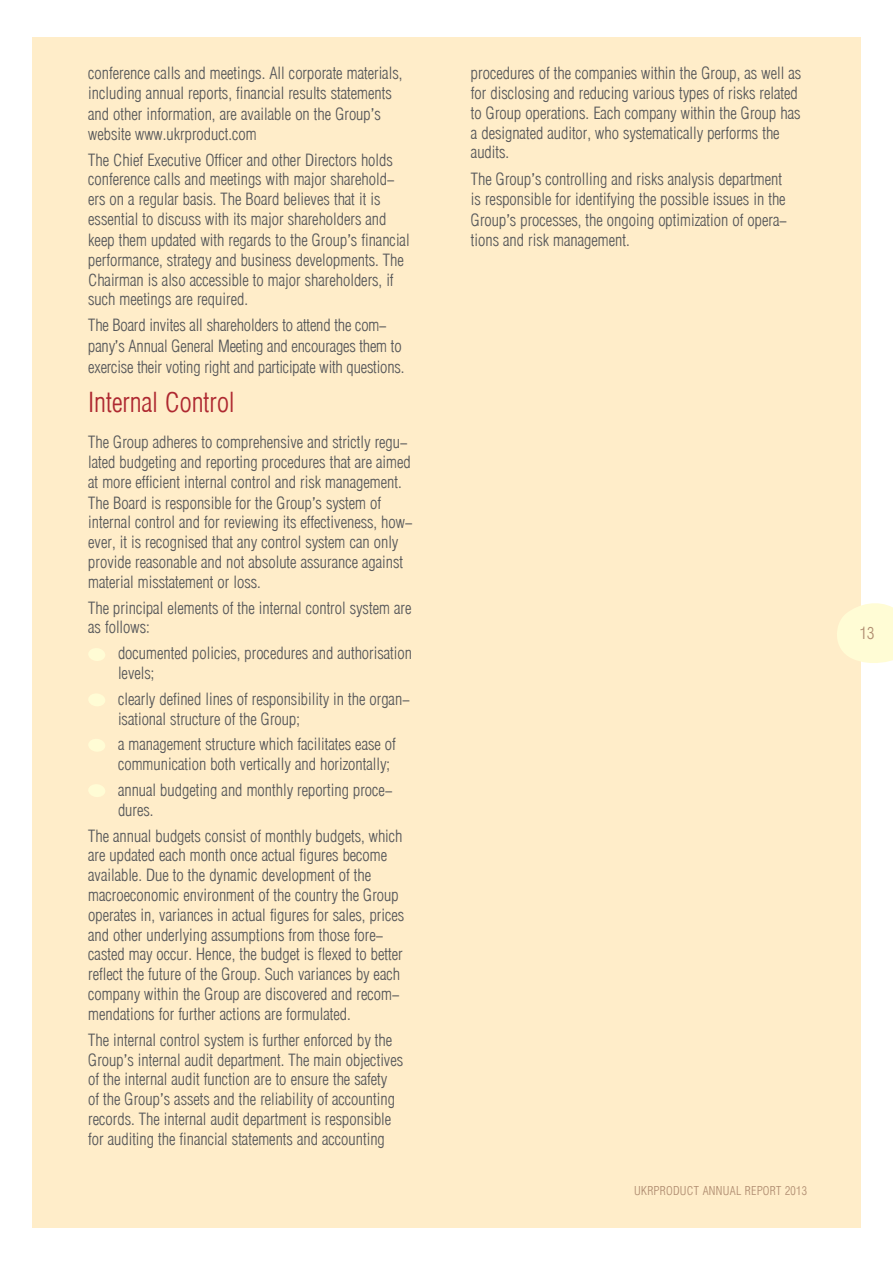
<style>
.page{position:relative;width:893px;height:1263px;background:#fff}
.page>*{position:absolute;margin:0;border:0;box-sizing:border-box;transform-origin:0 0}
.t1{font:300 27px "Helios Cond";color:#ae2830}
.t2{font:300 16.5px/19.8px "Helios Cond";color:#58595b}
.t3{font:300 16.5px "Helios Cond";color:#b08d71}
.t4{font:300 12px "Helios Cond";letter-spacing:.025em;color:#b08d71}
.s1{font-family:"PF Din Text Cond Pro";font-weight:400}
</style>
<div class="page">
<div style="left:32px;top:37px;width:829px;height:1191px;background:#ffedc9"></div>
<svg style="left:837px;top:603px;width:56px;height:60px"></svg>
<svg style="left:88px;top:648px;width:17px;height:13px"></svg>
<svg style="left:88px;top:694px;width:17px;height:12px"></svg>
<svg style="left:88px;top:739px;width:17px;height:13px"></svg>
<svg style="left:88px;top:784px;width:17px;height:13px"></svg>
<p class="t2" style="left:88px;top:64px;width:316px;line-height:20.2px">conference calls and meetings. All corporate materials, including annual reports, financial results statements and other information, are available on the Group<span class="s1">’</span>s website www.ukrproduct.com</p>
<p class="t2" style="left:88px;top:150px;width:323px">The Chief Executive Officer and other Directors holds conference calls and meetings with major sharehold&shy;ers on a regular basis. The Board believes that it is essential to discuss with its major shareholders and keep them updated with regards to the Group<span class="s1">’</span>s financial performance, strategy and business developments. The Chairman is also accessible to major shareholders, if such meetings are required.</p>
<p class="t2" style="left:88px;top:315px;width:318px;line-height:21px">The Board invites all shareholders to attend the com&shy;pany<span class="s1">’</span>s Annual General Meeting and encourages them to exercise their voting right and participate with questions.</p>
<h1 class="t1" style="left:88px;top:389px;width:148px">Internal Control</h1>
<p class="t2" style="left:88px;top:433px;width:326px">The Group adheres to comprehensive and strictly regu&shy;lated budgeting and reporting procedures that are aimed at more efficient internal control and risk management.<br>The Board is responsible for the Group<span class="s1">’</span>s system of internal control and for reviewing its effectiveness, how&shy;ever, it is recognised that any control system can only provide reasonable and not absolute assurance against material misstatement or loss.</p>
<p class="t2" style="left:88px;top:598px;width:325px">The principal elements of the internal control system are as follows:</p>
<p class="t2" style="left:118px;top:644px;width:295px">documented policies, procedures and authorisation levels;</p>
<p class="t2" style="left:118px;top:690px;width:293px">clearly defined lines of responsibility in the organ&shy;isational structure of the Group;</p>
<p class="t2" style="left:118px;top:735px;width:279px">a management structure which facilitates ease of communication both vertically and horizontally;</p>
<p class="t2" style="left:118px;top:781px;width:276px">annual budgeting and monthly reporting proce&shy;dures.</p>
<p class="t2" style="left:88px;top:826px;width:318px">The annual budgets consist of monthly budgets, which are updated each month once actual figures become available. Due to the dynamic development of the macroeconomic environment of the country the Group operates in, variances in actual figures for sales, prices and other underlying assumptions from those fore&shy;casted may occur. Hence, the budget is flexed to better reflect the future of the Group. Such variances by each company within the Group are discovered and recom&shy;mendations for further actions are formulated.</p>
<p class="t2" style="left:88px;top:1030px;width:317px">The internal control system is further enforced by the Group<span class="s1">’</span>s internal audit department. The main objectives of the internal audit function are to ensure the safety<br>of the Group<span class="s1">’</span>s assets and the reliability of accounting records. The internal audit department is responsible for auditing the financial statements and accounting</p>
<p class="t2" style="left:471px;top:64px;width:332px">procedures of the companies within the Group, as well as for disclosing and reducing various types of risks related to Group operations. Each company within the Group has a designated auditor, who systematically performs the audits.</p>
<p class="t2" style="left:471px;top:170px;width:317px;line-height:20.2px">The Group<span class="s1">’</span>s controlling and risks analysis department is responsible for identifying the possible issues in the Group<span class="s1">’</span>s processes, the ongoing optimization of opera&shy;tions and risk management.</p>
<p class="t3" style="left:860px;top:625px;width:16px">13</p>
<p class="t4" style="left:634px;top:1185px;width:174px">ukrproduct annual report 2013</p>
</div>
